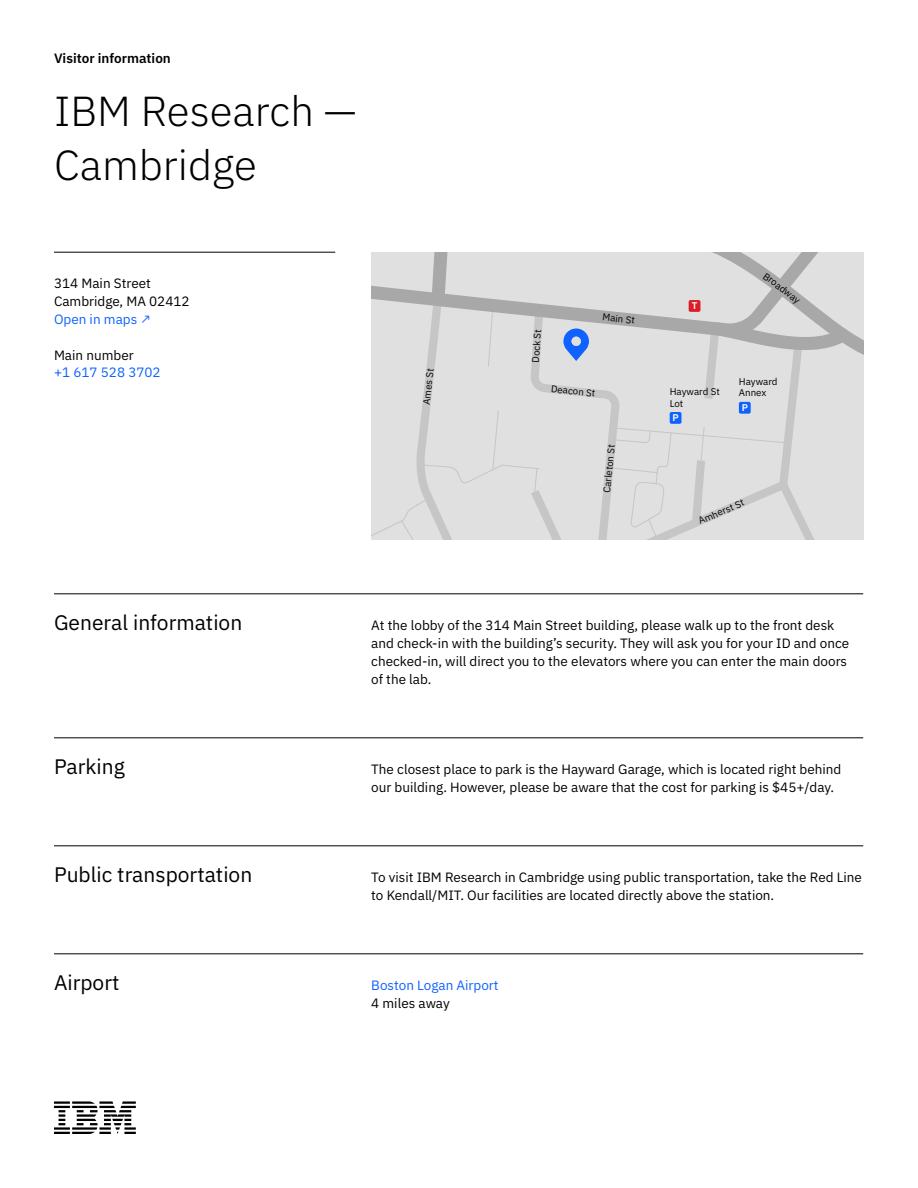
<style>
.page{position:relative;width:918px;height:1188px;background:#fff}
.page>*{position:absolute;margin:0;border:0;box-sizing:border-box;transform-origin:0 0}
.t1{font:300 42px/54px "IBM Plex Sans";color:#000}
.t2{font:21px "IBM Plex Sans";color:#000}
.t3{font:13.5px/18px "IBM Plex Sans";color:#000}
.t4{font:13.5px "IBM Plex Sans";color:#0f62fe}
.t5{font:600 13.5px "IBM Plex Sans";color:#000}
.t6{font:9.75px/11.4px "IBM Plex Sans";color:#000}
.t7{font:600 9.75px "IBM Plex Sans";color:#fff}
</style>
<div class="page">
<hr style="left:54px;top:594px;width:809px;height:1px;background:#000">
<hr style="left:54px;top:738px;width:809px;height:1px;background:#000">
<hr style="left:54px;top:846px;width:809px;height:1px;background:#000">
<hr style="left:54px;top:954px;width:809px;height:1px;background:#000">
<hr style="left:54px;top:252px;width:281px;height:1px;background:#000">
<svg style="left:54px;top:1101px;width:82px;height:33px"></svg>
<svg style="left:371px;top:252px;width:493px;height:288px;background:#d8d9da"></svg>
<p class="t5" style="left:54px;top:48px;width:118px">Visitor information</p>
<h1 class="t1" style="left:54px;top:81px;width:304px">IBM Research —<br>Cambridge</h1>
<p class="t3" style="left:54px;top:273px;width:137px">314 Main Street<br>Cambridge, MA 02412</p>
<p class="t4" style="left:54px;top:309px;width:99px">Open in maps ↗</p>
<p class="t3" style="left:54px;top:345px;width:81px">Main number</p>
<p class="t4" style="left:54px;top:362px;width:108px">+1 617 528 3702</p>
<p class="t6" style="left:420px;top:404px;width:38px;rotate:-84deg">Ames St</p>
<p class="t6" style="left:529px;top:362px;width:35px;rotate:-86deg">Dock St</p>
<p class="t6" style="left:603px;top:310px;width:34px;rotate:6deg">Main St</p>
<p class="t6" style="left:552px;top:382px;width:46px;rotate:6deg">Deacon St</p>
<p class="t6" style="left:600px;top:492px;width:50px;rotate:-84deg">Carleton St</p>
<p class="t7" style="left:692px;top:298px;width:7px">T</p>
<p class="t6" style="left:785px;top:282px;width:25px;rotate:38deg">dway</p>
<p class="t6" style="left:670px;top:386px;width:52px">Hayward St<br>Lot</p>
<p class="t7" style="left:673px;top:410px;width:8px">P</p>
<p class="t6" style="left:739px;top:375px;width:40px">Hayward<br>Annex</p>
<p class="t7" style="left:742px;top:400px;width:8px">P</p>
<p class="t6" style="left:696px;top:515px;width:50px;rotate:-23deg">Amherst St</p>
<h2 class="t2" style="left:54px;top:607px;width:190px">General information</h2>
<p class="t3" style="left:371px;top:615px;width:479px">At the lobby of the 314 Main Street building, please walk up to the front desk and check-in with the building’s security. They will ask you for your ID and once checked-in, will direct you to the elevators where you can enter the main doors of the lab.</p>
<h2 class="t2" style="left:54px;top:751px;width:72px">Parking</h2>
<p class="t3" style="left:371px;top:759px;width:472px">The closest place to park is the Hayward Garage, which is located right behind our building. However, please be aware that the cost for parking is $45+/day.</p>
<h2 class="t2" style="left:54px;top:859px;width:200px">Public transportation</h2>
<p class="t3" style="left:371px;top:867px;width:492px">To visit IBM Research in Cambridge using public transportation, take the Red Line to Kendall/MIT. Our facilities are located directly above the station.</p>
<h2 class="t2" style="left:54px;top:967px;width:67px">Airport</h2>
<p class="t4" style="left:371px;top:975px;width:129px">Boston Logan Airport</p>
<p class="t3" style="left:371px;top:993px;width:80px">4 miles away</p>
</div>
